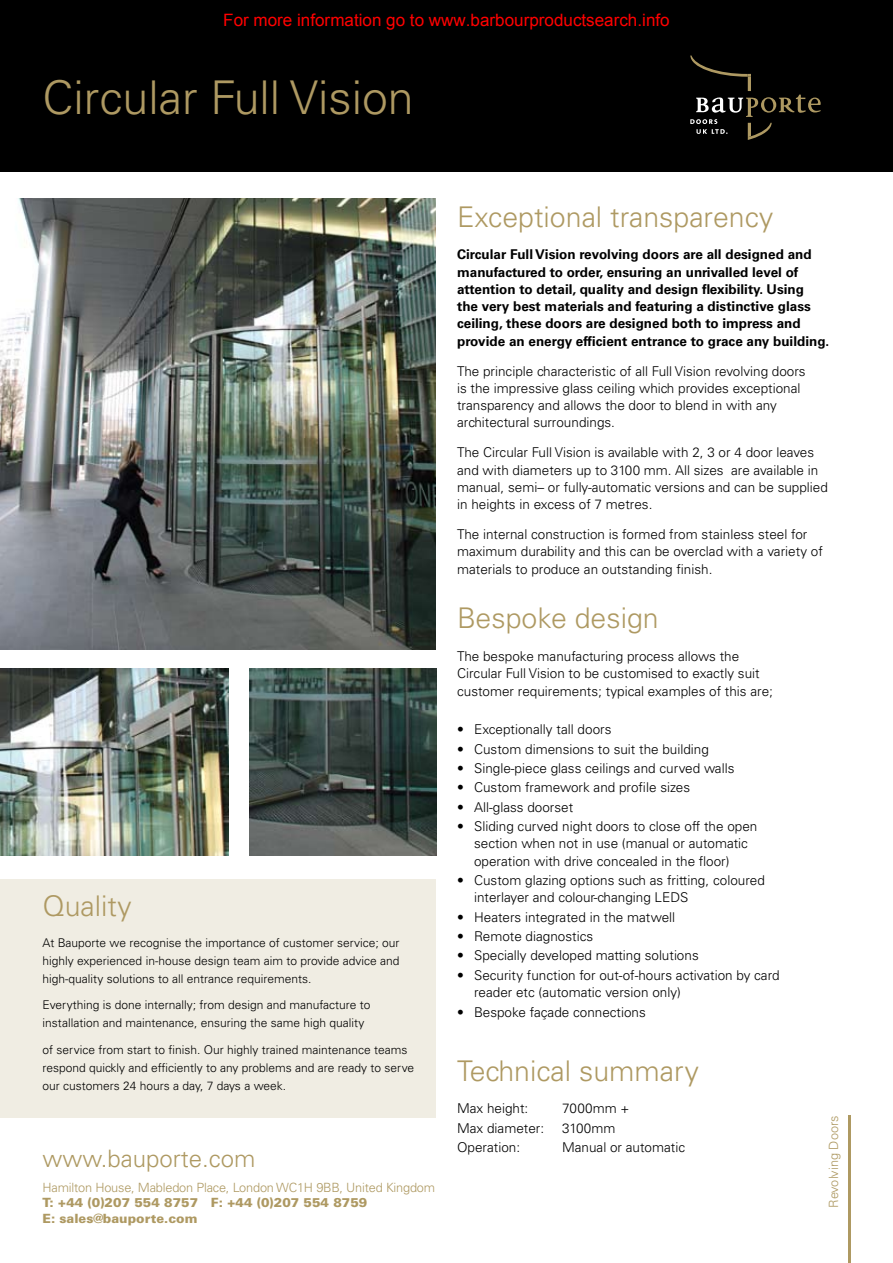
<style>
.page{position:relative;width:893px;height:1263px;background:#fff}
.page>*{position:absolute;margin:0;border:0;box-sizing:border-box;transform-origin:0 0}
.t1{font:300 46.5px "Univers LT Std";color:#ae9962}
.t2{font:300 28.5px "Univers LT Std";color:#ae9962}
.t3{font:300 24px "Univers LT Std";color:#ae9962}
.t4{font:17.1px "Arial";color:#f00}
.t5{font:300 13.5px/17.2px "Univers LT Std";color:#000}
.t6{font:700 13.5px/17.2px "Univers LT Std";color:#000}
.t7{font:300 12.75px "Univers LT Std";letter-spacing:-.015em;color:#ae9962}
.t8{font:900 12.75px/15.8px "Univers LT Std";color:#ae9962}
.t9{font:300 12px/18px "Univers LT Std";color:#000}
</style>
<div class="page">
<div style="left:0;top:879px;width:436px;height:238px;background:#f0ede3"></div>
<hr style="left:848px;top:1116px;width:2px;height:147px;background:#ae9962">
<div style="left:0;top:0;width:893px;height:171px;background:#000"></div>
<svg style="left:690px;top:55px;width:131px;height:85px"></svg>
<img style="left:0;top:198px;width:436px;height:451px">
<img style="left:250px;top:669px;width:186px;height:186px">
<img style="left:0;top:669px;width:229px;height:186px">
<p class="t4" style="left:223px;top:9px;width:448px">For more information go to www.barbourproductsearch.info</p>
<h1 class="t1" style="left:43px;top:69px;width:373px">Circular Full Vision</h1>
<h2 class="t2" style="left:43px;top:889px;width:91px">Quality</h2>
<p class="t9" style="left:43px;top:933px;width:359px;text-align:justify">At Bauporte we recognise the importance of customer service; our highly experienced in-house design team aim to provide advice and high-quality solutions to all entrance requirements.</p>
<p class="t9" style="left:43px;top:996px;width:329px">Everything is done internally; from design and manufacture to installation and maintenance, ensuring the same high quality</p>
<p class="t9" style="left:43px;top:1040px;width:373px">of service from start to finish. Our highly trained maintenance teams respond quickly and efficiently to any problems and are ready to serve our customers 24 hours a day, 7 days a week.</p>
<h3 class="t3" style="left:43px;top:1144px;width:214px">www.bauporte.com</h3>
<p class="t7" style="left:43px;top:1179px;width:394px">Hamilton House, Mabledon Place, London WC1H 9BB, United Kingdom</p>
<p class="t8" style="left:43px;top:1195px;width:326px">T: +44 (0)207 554 8757 F: +44 (0)207 554 8759<br>E: sales@bauporte.com</p>
<h2 class="t2" style="left:457px;top:199px;width:318px">Exceptional transparency</h2>
<p class="t6" style="left:457px;top:246px;width:374px">Circular Full Vision revolving doors are all designed and manufactured to order, ensuring an unrivalled level of attention to detail, quality and design flexibility. Using<br>the very best materials and featuring a distinctive glass ceiling, these doors are designed both to impress and provide an energy efficient entrance to grace any building.</p>
<p class="t5" style="left:457px;top:362px;width:350px">The principle characteristic of all Full Vision revolving doors is the impressive glass ceiling which provides exceptional transparency and allows the door to blend in with any architectural surroundings.</p>
<p class="t5" style="left:457px;top:444px;width:372px">The Circular Full Vision is available with 2, 3 or 4 door leaves and with diameters up to 3100 mm. All sizes are available in manual, semi– or fully-automatic versions and can be supplied in heights in excess of 7 metres.</p>
<p class="t5" style="left:457px;top:526px;width:367px">The internal construction is formed from stainless steel for maximum durability and this can be overclad with a variety of materials to produce an outstanding finish.</p>
<h2 class="t2" style="left:457px;top:601px;width:203px">Bespoke design</h2>
<p class="t5" style="left:457px;top:648px;width:317px">The bespoke manufacturing process allows the<br>Circular Full Vision to be customised to exactly suit customer requirements; typical examples of this are;</p>
<p class="t5" style="left:457px;top:721px;width:156px">• Exceptionally tall doors</p>
<p class="t5" style="left:457px;top:740px;width:253px">• Custom dimensions to suit the building</p>
<p class="t5" style="left:457px;top:760px;width:279px">• Single-piece glass ceilings and curved walls</p>
<p class="t5" style="left:457px;top:779px;width:234px">• Custom framework and profile sizes</p>
<p class="t5" style="left:457px;top:798px;width:118px">• All-glass doorset</p>
<p class="t5" style="left:474px;top:818px;width:285px;text-indent:-17px">• Sliding curved night doors to close off the open section when not in use (manual or automatic operation with drive concealed in the floor)</p>
<p class="t5" style="left:474px;top:872px;width:292px;text-indent:-17px">• Custom glazing options such as fritting, coloured interlayer and colour-changing LEDS</p>
<p class="t5" style="left:457px;top:908px;width:220px">• Heaters integrated in the matwell</p>
<p class="t5" style="left:457px;top:928px;width:138px">• Remote diagnostics</p>
<p class="t5" style="left:457px;top:947px;width:243px">• Specially developed matting solutions</p>
<p class="t5" style="left:474px;top:966px;width:307px;text-indent:-17px">• Security function for out-of-hours activation by card reader etc (automatic version only)</p>
<p class="t5" style="left:457px;top:1003px;width:190px">• Bespoke façade connections</p>
<h2 class="t2" style="left:457px;top:1053px;width:243px">Technical summary</h2>
<p class="t5" style="left:457px;top:1100px;width:73px">Max height:</p>
<p class="t5" style="left:562px;top:1100px;width:69px">7000mm +</p>
<p class="t5" style="left:457px;top:1119px;width:89px">Max diameter:</p>
<p class="t5" style="left:562px;top:1119px;width:55px">3100mm</p>
<p class="t5" style="left:457px;top:1139px;width:65px">Operation:</p>
<p class="t5" style="left:562px;top:1139px;width:125px">Manual or automatic</p>
<p class="t7" style="left:826px;top:1208px;width:94px;rotate:-90deg">Revolving Doors</p>
</div>
